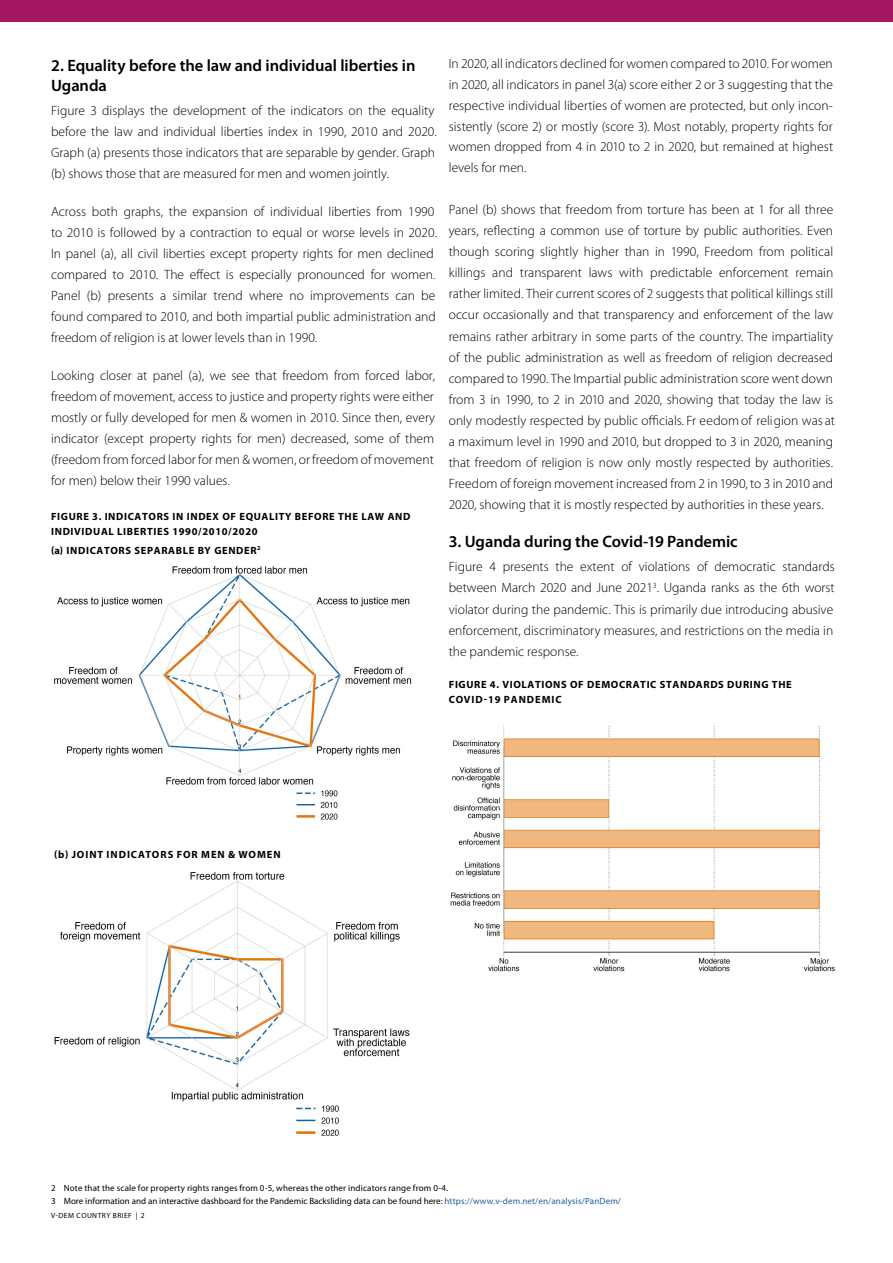
<style>
.page{position:relative;width:893px;height:1263px;background:#fff}
.page>*{position:absolute;margin:0;border:0;box-sizing:border-box;transform-origin:0 0}
.t1{font:600 16.5px/19.4px "Myriad Pro";letter-spacing:-.005em;color:#000}
.t2{font:300 13.5px/21px "Myriad Pro";color:#000}
.t3{font:700 10.5px/15px "Myriad Pro";letter-spacing:.06em;color:#000}
.t4{font:700 10.5px "Myriad Pro";letter-spacing:.09em;color:#000}
.t5{font:9px/12.6px "Myriad Pro";letter-spacing:.015em;color:#000}
.t6{font:7.5px "Myriad Pro";letter-spacing:.06em;color:#000}
.s1{color:#215e9e}
</style>
<div class="page">
<div style="left:0;top:0;width:893px;height:21px;background:#a21662"></div>
<img style="left:53px;top:566px;width:359px;height:254px">
<img style="left:54px;top:871px;width:356px;height:265px">
<img style="left:450px;top:725px;width:386px;height:248px">
<p class="t1" style="left:51px;top:56px;width:366px">2. Equality before the law and individual liberties in<br>Uganda</p>
<p class="t2" style="left:51px;top:100px;width:387px">Figure 3 displays the development of the indicators on the equality before the law and individual liberties index in 1990, 2010 and 2020.<br>Graph (a) presents those indicators that are separable by gender. Graph (b) shows those that are measured for men and women jointly.</p>
<p class="t2" style="left:51px;top:201px;width:387px">Across both graphs, the expansion of individual liberties from 1990 to 2010 is followed by a contraction to equal or worse levels in 2020.<br>In panel (a), all civil liberties except property rights for men declined compared to 2010. The effect is especially pronounced for women.<br>Panel (b) presents a similar trend where no improvements can be found compared to 2010, and both impartial public administration and freedom of religion is at lower levels than in 1990.</p>
<p class="t2" style="left:51px;top:365px;width:386px;text-align:justify">Looking closer at panel (a), we see that freedom from forced labor, freedom of movement, access to justice and property rights were either mostly or fully developed for men &amp; women in 2010. Since then, every indicator (except property rights for men) decreased, some of them (freedom from forced labor for men &amp; women, or freedom of movement for men) below their 1990 values.</p>
<p class="t3" style="left:51px;top:508px;width:361px">FIGURE 3. INDICATORS IN INDEX OF EQUALITY BEFORE THE LAW AND<br>INDIVIDUAL LIBERTIES 1990/2010/2020</p>
<p class="t3" style="left:51px;top:542px;width:211px">(a) INDICATORS SEPARABLE BY GENDER<sup>2</sup></p>
<p class="t2" style="left:449px;top:52px;width:386px;text-align:justify">In 2020, all indicators declined for women compared to 2010. For women in 2020, all indicators in panel 3(a) score either 2 or 3 suggesting that the respective individual liberties of women are protected, but only incon&shy;sistently (score 2) or mostly (score 3). Most notably, property rights for</p>
<p class="t2" style="left:449px;top:136px;width:386px">women dropped from 4 in 2010 to 2 in 2020, but remained at highest levels for men.</p>
<p class="t2" style="left:449px;top:199px;width:388px">Panel (b) shows that freedom from torture has been at 1 for all three years, reflecting a common use of torture by public authorities. Even though scoring slightly higher than in 1990, Freedom from political killings and transparent laws with predictable enforcement remain rather limited. Their current scores of 2 suggests that political killings still occur occasionally and that transparency and enforcement of the law remains rather arbitrary in some parts of the country. The impartiality of the public administration as well as freedom of religion decreased compared to 1990. The Impartial public administration score went down from 3 in 1990, to 2 in 2010 and 2020, showing that today the law is only modestly respected by public officials. Fr eedom of religion was at a maximum level in 1990 and 2010, but dropped to 3 in 2020, meaning that freedom of religion is now only mostly respected by authorities.<br>Freedom of foreign movement increased from 2 in 1990, to 3 in 2010 and 2020, showing that it is mostly respected by authorities in these years.</p>
<p class="t1" style="left:449px;top:532px;width:290px">3. Uganda during the Covid-19 Pandemic</p>
<p class="t2" style="left:449px;top:556px;width:388px;text-align:justify">Figure 4 presents the extent of violations of democratic standards between March 2020 and June 2021<sup>3</sup>. Uganda ranks as the 6th worst violator during the pandemic. This is primarily due introducing abusive enforcement, discriminatory measures, and restrictions on the media in the pandemic response.</p>
<p class="t3" style="left:449px;top:676px;width:344px">FIGURE 4. VIOLATIONS OF DEMOCRATIC STANDARDS DURING THE<br>COVID-19 PANDEMIC</p>
<p class="t4" style="left:54px;top:847px;width:228px">(b) JOINT INDICATORS FOR MEN &amp; WOMEN</p>
<p class="t5" style="left:51px;top:1182px;width:571px">2 Note that the scale for property rights ranges from 0-5, whereas the other indicators range from 0-4.<br>3 More information and an interactive dashboard for the Pandemic Backsliding data can be found here: <span class="s1">https://www.v-dem.net/en/analysis/PanDem/</span></p>
<p class="t6" style="left:51px;top:1210px;width:95px">V-DEM COUNTRY BRIEF | 2</p>
</div>
